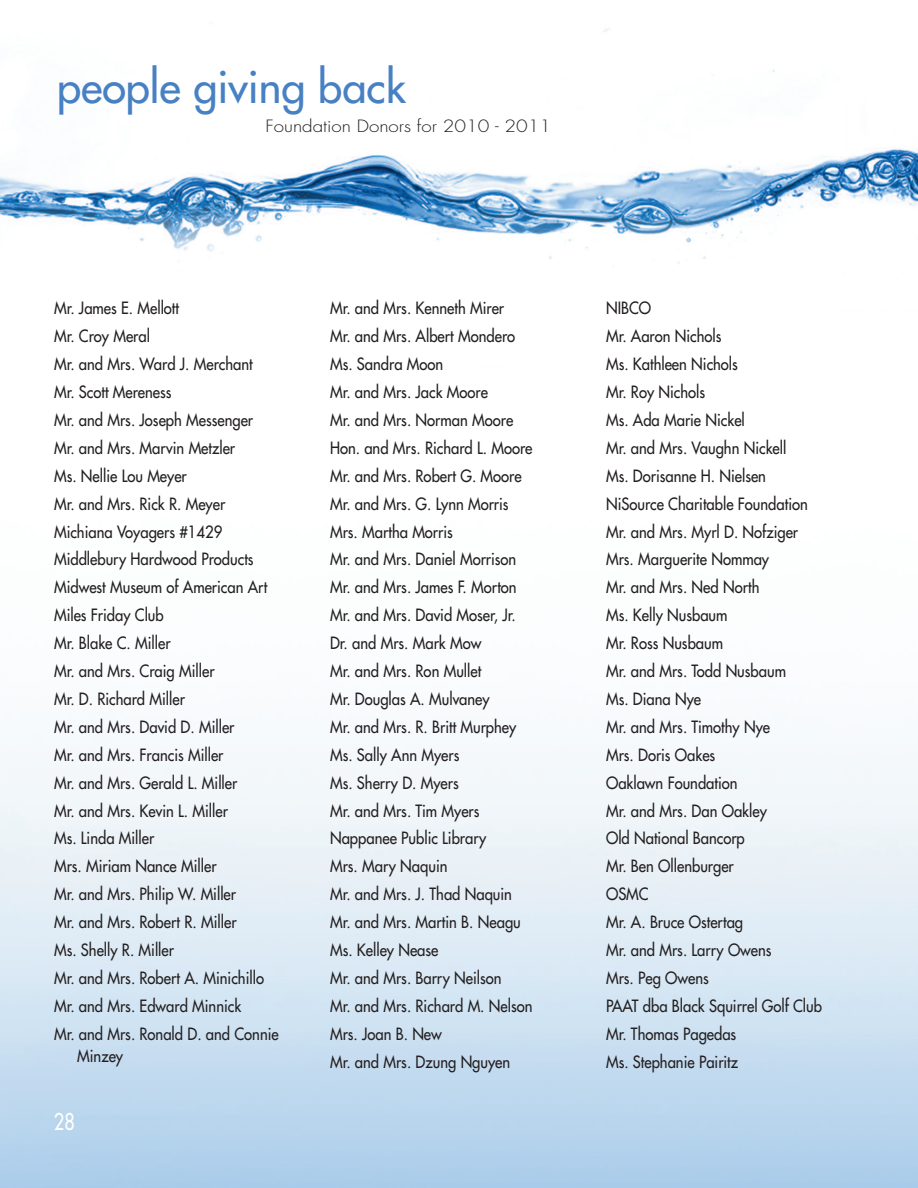
<style>
.page{position:relative;width:918px;height:1188px;background:#fff}
.page>*{position:absolute;margin:0;border:0;box-sizing:border-box;transform-origin:0 0}
.t1{font:43.5px "Futura";color:#4881c3}
.t2{font:22.5px "Futura";color:#fff;scale:.8 1}
.t3{font:16.5px/27.9px "Futura";color:#231f20;scale:.9 1}
.t4{font:300 16.5px "Futura";color:#231f20;scale:1.14 1}
</style>
<div class="page">
<img style="left:0;top:28px;width:918px;height:1160px">
<h1 class="t1" style="left:57px;top:65px;width:350px">people giving back</h1>
<p class="t4" style="left:265px;top:118px;width:252px">Foundation Donors for 2010 - 2011</p>
<p class="t3" style="left:54px;top:295px;width:251px">Mr. James E. Mellott<br>Mr. Croy Meral<br>Mr. and Mrs. Ward J. Merchant<br>Mr. Scott Mereness<br>Mr. and Mrs. Joseph Messenger<br>Mr. and Mrs. Marvin Metzler<br>Ms. Nellie Lou Meyer<br>Mr. and Mrs. Rick R. Meyer<br>Michiana Voyagers #1429<br>Middlebury Hardwood Products<br>Midwest Museum of American Art<br>Miles Friday Club<br>Mr. Blake C. Miller<br>Mr. and Mrs. Craig Miller<br>Mr. D. Richard Miller<br>Mr. and Mrs. David D. Miller<br>Mr. and Mrs. Francis Miller<br>Mr. and Mrs. Gerald L. Miller<br>Mr. and Mrs. Kevin L. Miller<br>Ms. Linda Miller<br>Mrs. Miriam Nance Miller<br>Mr. and Mrs. Philip W. Miller<br>Mr. and Mrs. Robert R. Miller<br>Ms. Shelly R. Miller<br>Mr. and Mrs. Robert A. Minichillo<br>Mr. and Mrs. Edward Minnick<br>Mr. and Mrs. Ronald D. and Connie</p>
<p class="t3" style="left:77px;top:1043px;width:53px">Minzey</p>
<h2 class="t2" style="left:54px;top:1110px;width:28px">28</h2>
<p class="t3" style="left:330px;top:295px;width:227px">Mr. and Mrs. Kenneth Mirer<br>Mr. and Mrs. Albert Mondero<br>Ms. Sandra Moon<br>Mr. and Mrs. Jack Moore<br>Mr. and Mrs. Norman Moore<br>Hon. and Mrs. Richard L. Moore<br>Mr. and Mrs. Robert G. Moore<br>Mr. and Mrs. G. Lynn Morris<br>Mrs. Martha Morris<br>Mr. and Mrs. Daniel Morrison<br>Mr. and Mrs. James F. Morton<br>Mr. and Mrs. David Moser, Jr.<br>Dr. and Mrs. Mark Mow<br>Mr. and Mrs. Ron Mullet<br>Mr. Douglas A. Mulvaney<br>Mr. and Mrs. R. Britt Murphey<br>Ms. Sally Ann Myers<br>Ms. Sherry D. Myers<br>Mr. and Mrs. Tim Myers<br>Nappanee Public Library<br>Mrs. Mary Naquin<br>Mr. and Mrs. J. Thad Naquin<br>Mr. and Mrs. Martin B. Neagu<br>Ms. Kelley Nease<br>Mr. and Mrs. Barry Neilson<br>Mr. and Mrs. Richard M. Nelson<br>Mrs. Joan B. New<br>Mr. and Mrs. Dzung Nguyen</p>
<p class="t3" style="left:606px;top:295px;width:242px">NIBCO<br>Mr. Aaron Nichols<br>Ms. Kathleen Nichols<br>Mr. Roy Nichols<br>Ms. Ada Marie Nickel<br>Mr. and Mrs. Vaughn Nickell<br>Ms. Dorisanne H. Nielsen<br>NiSource Charitable Foundation<br>Mr. and Mrs. Myrl D. Nofziger<br>Mrs. Marguerite Nommay<br>Mr. and Mrs. Ned North<br>Ms. Kelly Nusbaum<br>Mr. Ross Nusbaum<br>Mr. and Mrs. Todd Nusbaum<br>Ms. Diana Nye<br>Mr. and Mrs. Timothy Nye<br>Mrs. Doris Oakes<br>Oaklawn Foundation<br>Mr. and Mrs. Dan Oakley<br>Old National Bancorp<br>Mr. Ben Ollenburger<br>OSMC<br>Mr. A. Bruce Ostertag<br>Mr. and Mrs. Larry Owens<br>Mrs. Peg Owens<br>PAAT dba Black Squirrel Golf Club<br>Mr. Thomas Pagedas<br>Ms. Stephanie Pairitz</p>
</div>
